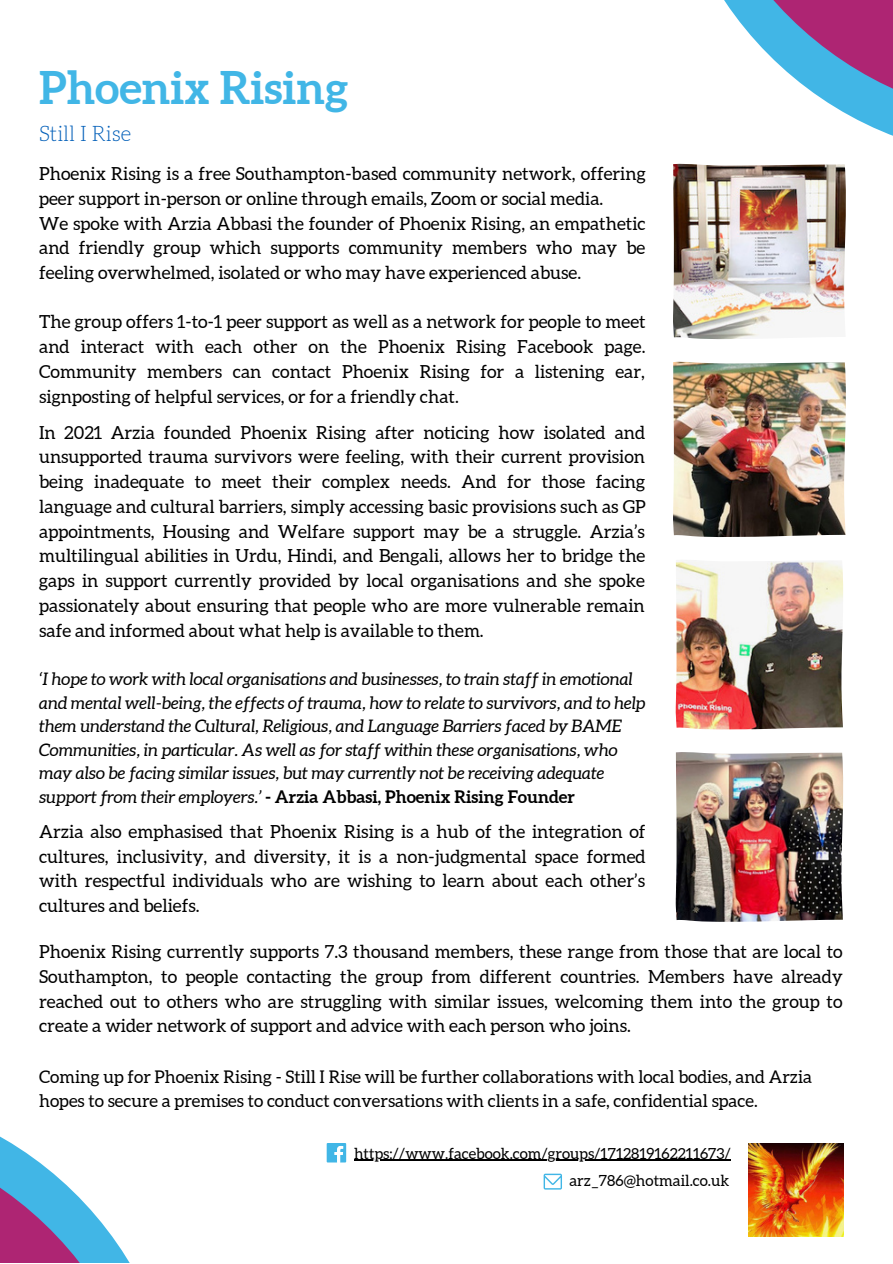
<style>
.page{position:relative;width:893px;height:1264px;background:#fff}
.page>*{position:absolute;margin:0;border:0;box-sizing:border-box;transform-origin:0 0}
.t1{font:700 45px "Aleo";color:#41b6e6}
.t2{font:300 21px "Aleo";color:#005eb8}
.t3{font:18px/24.8px "Aleo";color:#000;text-align:justify}
.t4{font:17.4px/23.5px "Aleo";color:#000}
.t5{font:italic 17.25px/23.5px "Aleo";color:#000}
.t6{font:15.3px "Aleo";color:#000}
.s1{font-weight:700;font-style:normal}
</style>
<div class="page">
<svg style="left:677px;top:0;width:215px;height:164px"></svg>
<svg style="left:0;top:1136px;width:129px;height:126px"></svg>
<img style="left:673px;top:362px;width:173px;height:175px">
<img style="left:748px;top:1143px;width:95px;height:93px">
<img style="left:673px;top:164px;width:173px;height:175px">
<img style="left:675px;top:560px;width:168px;height:169px">
<img style="left:675px;top:752px;width:168px;height:170px">
<svg style="left:326px;top:1143px;width:20px;height:19px"></svg>
<hr style="left:354px;top:1159px;width:377px;height:1px;background:#000">
<svg style="left:543px;top:1173px;width:19px;height:16px"></svg>
<p class="t1" style="left:39px;top:62px;width:310px">Phoenix Rising</p>
<p class="t2" style="left:39px;top:124px;width:94px">Still I Rise</p>
<p class="t3" style="left:39px;top:161px;width:608px">Phoenix Rising is a free Southampton-based community network, offering peer support in-person or online through emails, Zoom or social media.</p>
<p class="t3" style="left:39px;top:211px;width:608px">We spoke with Arzia Abbasi the founder of Phoenix Rising, an empathetic and friendly group which supports community members who may be feeling overwhelmed, isolated or who may have experienced abuse.</p>
<p class="t3" style="left:39px;top:310px;width:608px">The group offers 1-to-1 peer support as well as a network for people to meet and interact with each other on the Phoenix Rising Facebook page.<br>Community members can contact Phoenix Rising for a listening ear, signposting of helpful services, or for a friendly chat.</p>
<p class="t3" style="left:39px;top:420px;width:608px">In 2021 Arzia founded Phoenix Rising after noticing how isolated and unsupported trauma survivors were feeling, with their current provision being inadequate to meet their complex needs. And for those facing language and cultural barriers, simply accessing basic provisions such as GP appointments, Housing and Welfare support may be a struggle. Arzia’s multilingual abilities in Urdu, Hindi, and Bengali, allows her to bridge the gaps in support currently provided by local organisations and she spoke passionately about ensuring that people who are more vulnerable remain safe and informed about what help is available to them.</p>
<p class="t5" style="left:39px;top:667px;width:608px">‘I hope to work with local organisations and businesses, to train staff in emotional and mental well-being, the effects of trauma, how to relate to survivors, and to help them understand the Cultural, Religious, and Language Barriers faced by BAME Communities, in particular. As well as for staff within these organisations, who may also be facing similar issues, but may currently not be receiving adequate support from their employers.’ <span class="s1">- Arzia Abbasi, Phoenix Rising Founder</span></p>
<p class="t3" style="left:39px;top:819px;width:608px">Arzia also emphasised that Phoenix Rising is a hub of the integration of cultures, inclusivity, and diversity, it is a non-judgmental space formed with respectful individuals who are wishing to learn about each other’s cultures and beliefs.</p>
<p class="t3" style="left:39px;top:939px;width:805px">Phoenix Rising currently supports 7.3 thousand members, these range from those that are local to Southampton, to people contacting the group from different countries. Members have already reached out to others who are struggling with similar issues, welcoming them into the group to create a wider network of support and advice with each person who joins.</p>
<p class="t4" style="left:39px;top:1065px;width:774px">Coming up for Phoenix Rising - Still I Rise will be further collaborations with local bodies, and Arzia hopes to secure a premises to conduct conversations with clients in a safe, confidential space.</p>
<p class="t6" style="left:354px;top:1144px;width:378px">https://www.facebook.com/groups/1712819162211673/</p>
<p class="t6" style="left:569px;top:1172px;width:161px">arz_786@hotmail.co.uk</p>
</div>
